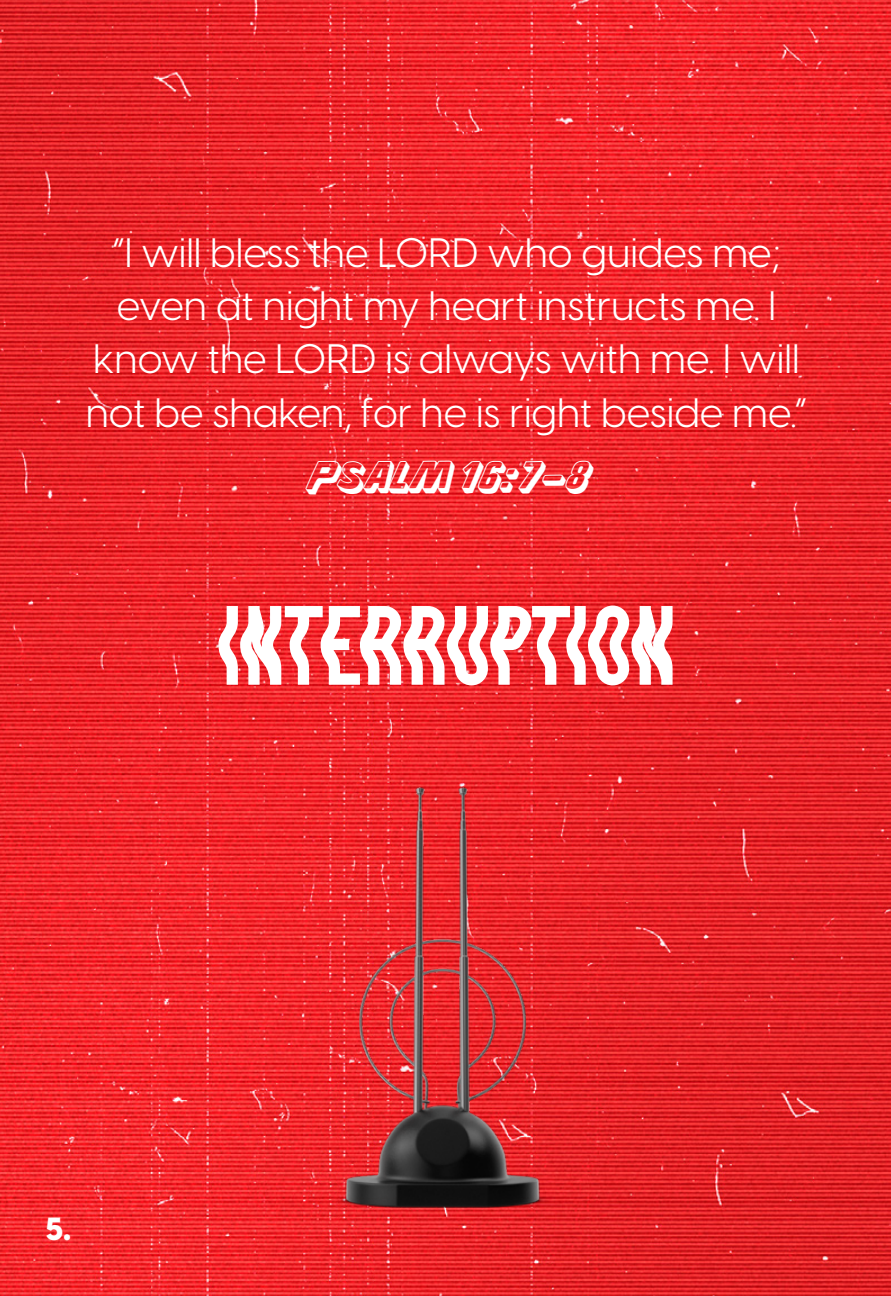
<style>
.page{position:relative;width:891px;height:1296px;background:#fff}
.page>*{position:absolute;margin:0;border:0;box-sizing:border-box;transform-origin:0 0}
.t1{font:112.5px "Chill More";color:#fff}
.t2{font:47.25px "CA Kometo";letter-spacing:-.02em;color:#fff}
.t3{font:40.5px/53.1px "Visby CF";color:#fff;text-align:center}
.t4{font:800 31.5px "Visby CF";color:#fff}
</style>
<div class="page">
<img style="left:0;top:0;width:891px;height:1296px">
<img style="left:237px;top:777px;width:411px;height:467px">
<p class="t3" style="left:86px;top:223px;width:723px">“I will bless the LORD who guides me; even at night my heart instructs me. I know the LORD is always with me. I will not be shaken, for he is right beside me.”</p>
<p class="t2" style="left:306px;top:447px;width:283px">PSALM 16:7-8</p>
<p class="t1" style="left:217px;top:582px;width:458px">INTERRUPTION</p>
<p class="t4" style="left:46px;top:1204px;width:27px">5.</p>
</div>
